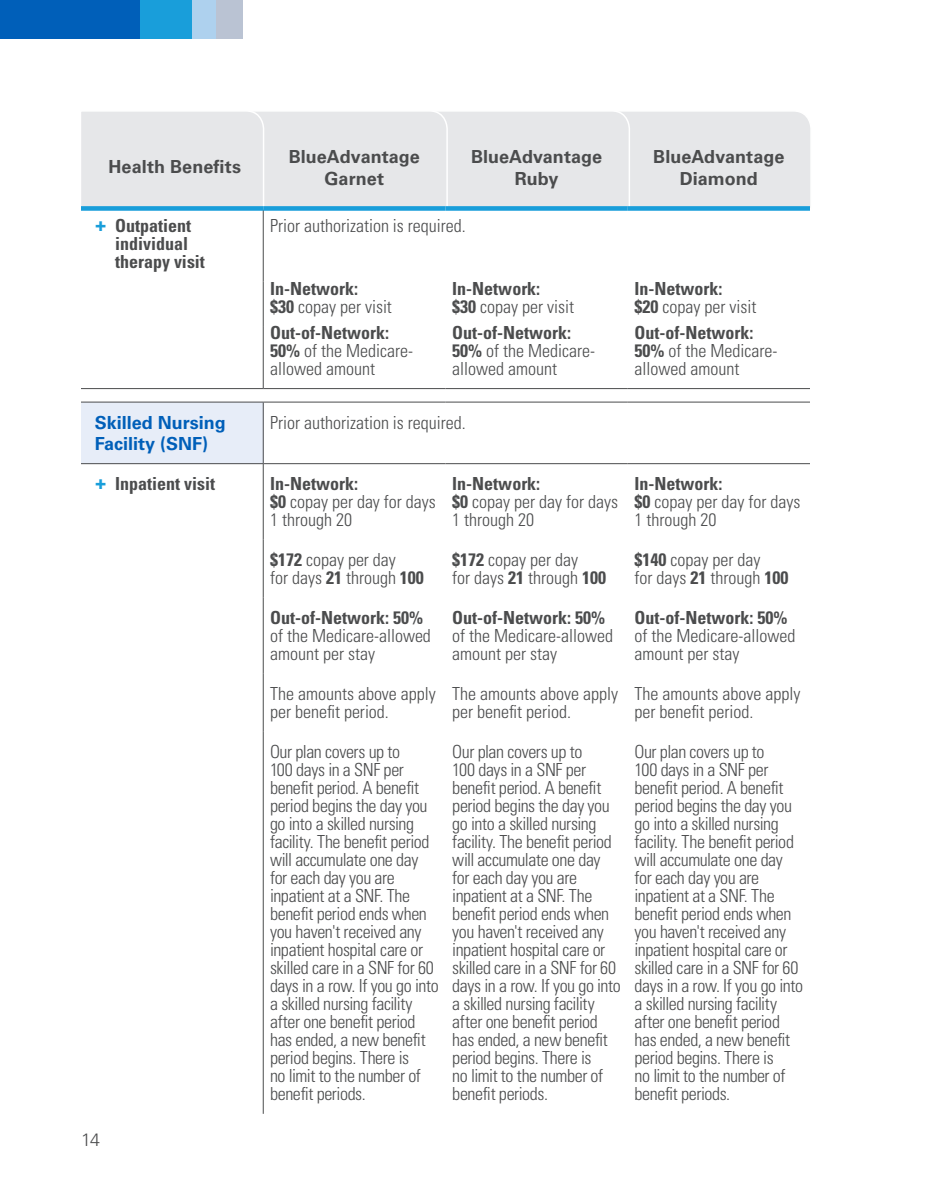
<style>
.page{position:relative;width:945px;height:1188px;background:#fff}
.page>*{position:absolute;margin:0;border:0;box-sizing:border-box;transform-origin:0 0}
.t1{font:300 condensed 18px/18px "Univers LT Std";letter-spacing:-.015em;color:#4b4c4d}
.t2{font:700 condensed 18px/18px "Univers LT Std";color:#4b4c4d}
.t3{font:700 18px/21.8px "Univers LT Std";letter-spacing:.005em;color:#4b4c4d;text-align:center}
.t4{font:700 18px/21px "Univers LT Std";color:#005fb9}
.t5{font:300 18px "Univers LT Std";color:#4b4c4d}
.s1{font-weight:900;font-stretch:normal;color:#199eda}
.s2{font-weight:300}
.s3{font-weight:700}
</style>
<div class="page">
<div style="left:0;top:0;width:140px;height:39px;background:#005fb9"></div>
<div style="left:140px;top:0;width:52px;height:39px;background:#199eda"></div>
<div style="left:192px;top:0;width:25px;height:39px;background:#aed1ee"></div>
<div style="left:217px;top:0;width:26px;height:39px;background:#bac3d3"></div>
<div style="left:81px;top:402px;width:182px;height:62px;background:#e7edf8"></div>
<hr style="left:446px;top:463px;width:182px;height:1px;background:#4b4c4d">
<hr style="left:628px;top:463px;width:182px;height:1px;background:#4b4c4d">
<hr style="left:263px;top:598px;width:1px;height:76px;background:#4b4c4d">
<hr style="left:263px;top:674px;width:1px;height:58px;background:#4b4c4d">
<hr style="left:263px;top:732px;width:1px;height:382px;background:#4b4c4d">
<hr style="left:263px;top:402px;width:1px;height:61px;background:#4b4c4d">
<hr style="left:263px;top:205px;width:1px;height:77px;background:#4b4c4d">
<hr style="left:263px;top:282px;width:1px;height:44px;background:#4b4c4d">
<hr style="left:263px;top:326px;width:1px;height:62px;background:#4b4c4d">
<hr style="left:81px;top:463px;width:182px;height:1px;background:#4b4c4d">
<hr style="left:263px;top:463px;width:183px;height:1px;background:#4b4c4d">
<hr style="left:263px;top:464px;width:1px;height:76px;background:#4b4c4d">
<hr style="left:263px;top:540px;width:1px;height:58px;background:#4b4c4d">
<hr style="left:81px;top:388px;width:182px;height:1px;background:#4b4c4d">
<hr style="left:263px;top:388px;width:183px;height:1px;background:#4b4c4d">
<hr style="left:446px;top:388px;width:182px;height:1px;background:#4b4c4d">
<hr style="left:628px;top:388px;width:182px;height:1px;background:#4b4c4d">
<hr style="left:81px;top:402px;width:182px;height:1px;background:#4b4c4d">
<hr style="left:263px;top:402px;width:183px;height:1px;background:#4b4c4d">
<hr style="left:446px;top:402px;width:182px;height:1px;background:#4b4c4d">
<hr style="left:628px;top:402px;width:182px;height:1px;background:#4b4c4d">
<div style="left:81px;top:112px;width:729px;height:94px;background:#e6e7e9"></div>
<div style="left:81px;top:206px;width:182px;height:5px;background:#199eda"></div>
<div style="left:263px;top:206px;width:183px;height:5px;background:#199eda"></div>
<div style="left:446px;top:206px;width:182px;height:5px;background:#199eda"></div>
<div style="left:628px;top:206px;width:182px;height:5px;background:#199eda"></div>
<p class="t3" style="left:109px;top:156px;width:134px">Health Benefits</p>
<p class="t3" style="left:289px;top:146px;width:133px">BlueAdvantage<br>Garnet</p>
<p class="t3" style="left:471px;top:146px;width:133px">BlueAdvantage<br>Ruby</p>
<p class="t3" style="left:653px;top:146px;width:133px">BlueAdvantage<br>Diamond</p>
<p class="t2" style="left:115px;top:217px;width:91px;text-indent:-20px"><span class="s1">+</span> Outpatient individual therapy visit</p>
<p class="t1" style="left:270px;top:217px;width:197px">Prior authorization is required.</p>
<p class="t2" style="left:270px;top:279px;width:123px">In-Network:<br>$30 <span class="s2">copay per visit</span></p>
<p class="t2" style="left:452px;top:279px;width:123px">In-Network:<br>$30 <span class="s2">copay per visit</span></p>
<p class="t2" style="left:635px;top:279px;width:123px">In-Network:<br>$20 <span class="s2">copay per visit</span></p>
<p class="t1" style="left:270px;top:324px;width:144px"><span class="s3">Out-of-Network:<br>50%</span> of the Medicare&shy;allowed amount</p>
<p class="t1" style="left:452px;top:324px;width:144px"><span class="s3">Out-of-Network:<br>50%</span> of the Medicare&shy;allowed amount</p>
<p class="t1" style="left:635px;top:324px;width:144px"><span class="s3">Out-of-Network:<br>50%</span> of the Medicare&shy;allowed amount</p>
<p class="t4" style="left:95px;top:412px;width:133px">Skilled Nursing<br>Facility (SNF)</p>
<p class="t1" style="left:270px;top:413px;width:197px">Prior authorization is required.</p>
<p class="t2" style="left:95px;top:475px;width:122px"><span class="s1">+</span> Inpatient visit</p>
<p class="t1" style="left:270px;top:475px;width:167px"><span class="s3">In-Network:<br>$0</span> copay per day for days<br>1 through 20</p>
<p class="t1" style="left:452px;top:475px;width:167px"><span class="s3">In-Network:<br>$0</span> copay per day for days<br>1 through 20</p>
<p class="t1" style="left:635px;top:475px;width:167px"><span class="s3">In-Network:<br>$0</span> copay per day for days<br>1 through 20</p>
<p class="t1" style="left:270px;top:551px;width:155px"><span class="s3">$172</span> copay per day<br>for days <span class="s3">21</span> through <span class="s3">100</span></p>
<p class="t1" style="left:452px;top:551px;width:155px"><span class="s3">$172</span> copay per day<br>for days <span class="s3">21</span> through <span class="s3">100</span></p>
<p class="t1" style="left:635px;top:551px;width:155px"><span class="s3">$140</span> copay per day<br>for days <span class="s3">21</span> through <span class="s3">100</span></p>
<p class="t1" style="left:270px;top:609px;width:162px"><span class="s3">Out-of-Network: 50% </span>of the Medicare-allowed amount per stay</p>
<p class="t1" style="left:452px;top:609px;width:162px"><span class="s3">Out-of-Network: 50% </span>of the Medicare-allowed amount per stay</p>
<p class="t1" style="left:635px;top:609px;width:162px"><span class="s3">Out-of-Network: 50% </span>of the Medicare-allowed amount per stay</p>
<p class="t1" style="left:270px;top:685px;width:167px">The amounts above apply per benefit period.</p>
<p class="t1" style="left:452px;top:685px;width:167px">The amounts above apply per benefit period.</p>
<p class="t1" style="left:635px;top:685px;width:167px">The amounts above apply per benefit period.</p>
<p class="t1" style="left:270px;top:743px;width:170px">Our plan covers up to<br>100 days in a SNF per benefit period. A benefit period begins the day you go into a skilled nursing facility. The benefit period will accumulate one day for each day you are inpatient at a SNF. The benefit period ends when you haven't received any inpatient hospital care or skilled care in a SNF for 60 days in a row. If you go into a skilled nursing facility after one benefit period has ended, a new benefit period begins. There is<br>no limit to the number of benefit periods.</p>
<p class="t1" style="left:452px;top:743px;width:170px">Our plan covers up to<br>100 days in a SNF per benefit period. A benefit period begins the day you go into a skilled nursing facility. The benefit period will accumulate one day for each day you are inpatient at a SNF. The benefit period ends when you haven't received any inpatient hospital care or skilled care in a SNF for 60 days in a row. If you go into a skilled nursing facility after one benefit period has ended, a new benefit period begins. There is<br>no limit to the number of benefit periods.</p>
<p class="t1" style="left:635px;top:743px;width:170px">Our plan covers up to<br>100 days in a SNF per benefit period. A benefit period begins the day you go into a skilled nursing facility. The benefit period will accumulate one day for each day you are inpatient at a SNF. The benefit period ends when you haven't received any inpatient hospital care or skilled care in a SNF for 60 days in a row. If you go into a skilled nursing facility after one benefit period has ended, a new benefit period begins. There is<br>no limit to the number of benefit periods.</p>
<p class="t5" style="left:81px;top:1129px;width:21px">14</p>
</div>
